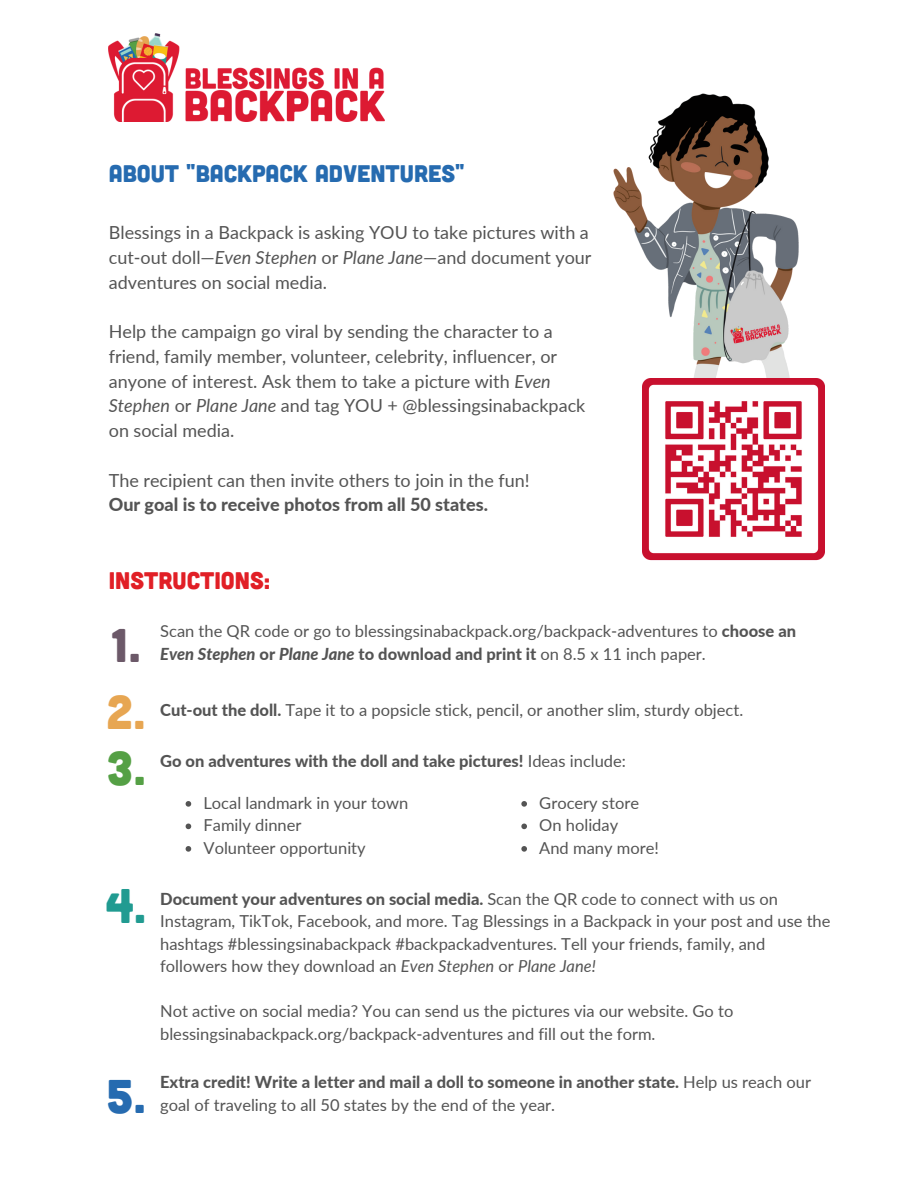
<style>
.page{position:relative;width:918px;height:1188px;background:#fff}
.page>*{position:absolute;margin:0;border:0;box-sizing:border-box;transform-origin:0 0}
.t1{font:47.25px "Cubano";color:#6c5969}
.t2{font:47.25px "Cubano";color:#e7a652}
.t3{font:47.25px "Cubano";color:#55a045}
.t4{font:47.25px "Cubano";color:#219b91}
.t5{font:47.25px "Cubano";color:#266bb0}
.t6{font:24px "Cubano";color:#266bb0}
.t7{font:24px "Cubano";color:#e11f26}
.t8{font:18px/24.8px "Lato";color:#545454}
.t9{font:800 18px "Lato";color:#545454}
.t10{font:16.5px/22.5px "Lato";color:#545454}
.t11{font:800 16.5px/22.5px "Lato";color:#545454}
.s1{font-style:italic}
.s2{font-weight:800}
.s3{font-weight:800;font-style:italic}
.s4{font-weight:400}
</style>
<div class="page">
<img style="left:613px;top:93px;width:212px;height:379px">
<img style="left:642px;top:378px;width:182px;height:183px">
<svg style="left:186px;top:801px;width:5px;height:6px"></svg>
<svg style="left:186px;top:824px;width:5px;height:5px"></svg>
<svg style="left:186px;top:846px;width:5px;height:6px"></svg>
<svg style="left:521px;top:801px;width:6px;height:6px"></svg>
<svg style="left:521px;top:824px;width:6px;height:5px"></svg>
<svg style="left:521px;top:846px;width:6px;height:6px"></svg>
<img style="left:109px;top:34px;width:275px;height:88px">
<h2 class="t6" style="left:109px;top:158px;width:357px">ABOUT "BACKPACK ADVENTURES"</h2>
<p class="t8" style="left:109px;top:220px;width:484px">Blessings in a Backpack is asking YOU to take pictures with a cut-out doll—<span class="s1">Even Stephen</span> or <span class="s1">Plane Jane</span>—and document your adventures on social media.</p>
<p class="t8" style="left:109px;top:319px;width:478px">Help the campaign go viral by sending the character to a friend, family member, volunteer, celebrity, influencer, or anyone of interest. Ask them to take a picture with <span class="s1">Even Stephen</span> or <span class="s1">Plane Jane</span> and tag YOU + @blessingsinabackpack on social media.</p>
<p class="t8" style="left:109px;top:467px;width:422px">The recipient can then invite others to join in the fun!</p>
<p class="t9" style="left:109px;top:494px;width:381px">Our goal is to receive photos from all 50 states.</p>
<h2 class="t7" style="left:109px;top:565px;width:163px">INSTRUCTIONS:</h2>
<h1 class="t1" style="left:111px;top:615px;width:31px">1.</h1>
<h1 class="t2" style="left:106px;top:682px;width:40px">2.</h1>
<h1 class="t3" style="left:106px;top:738px;width:41px">3.</h1>
<h1 class="t4" style="left:106px;top:876px;width:41px">4.</h1>
<h1 class="t5" style="left:106px;top:1066px;width:41px">5.</h1>
<p class="t10" style="left:160px;top:620px;width:637px">Scan the QR code or go to blessingsinabackpack.org/backpack-adventures to <span class="s2">choose an<br></span><span class="s3">Even Stephen</span> <span class="s2">or</span> <span class="s3">Plane Jane</span> <span class="s2">to download and print it</span> on 8.5 x 11 inch paper.</p>
<p class="t10" style="left:160px;top:698px;width:585px"><span class="s2">Cut-out the doll.</span> Tape it to a popsicle stick, pencil, or another slim, sturdy object.</p>
<p class="t11" style="left:160px;top:749px;width:467px">Go on adventures with the doll and take pictures! <span class="s4">Ideas include:</span></p>
<p class="t10" style="left:204px;top:791px;width:206px">Local landmark in your town<br>Family dinner<br>Volunteer opportunity</p>
<p class="t10" style="left:539px;top:791px;width:121px">Grocery store<br>On holiday<br>And many more!</p>
<p class="t10" style="left:160px;top:887px;width:672px"><span class="s2">Document your adventures on social media.</span> Scan the QR code to connect with us on Instagram, TikTok, Facebook, and more. Tag Blessings in a Backpack in your post and use the hashtags #blessingsinabackpack #backpackadventures. Tell your friends, family, and followers how they download an <span class="s1">Even Stephen</span> or <span class="s1">Plane Jane!</span></p>
<p class="t10" style="left:160px;top:999px;width:575px">Not active on social media? You can send us the pictures via our website. Go to blessingsinabackpack.org/backpack-adventures and fill out the form.</p>
<p class="t11" style="left:160px;top:1071px;width:652px">Extra credit! Write a letter and mail a doll to someone in another state. <span class="s4">Help us reach our goal of traveling to all 50 states by the end of the year.</span></p>
</div>
